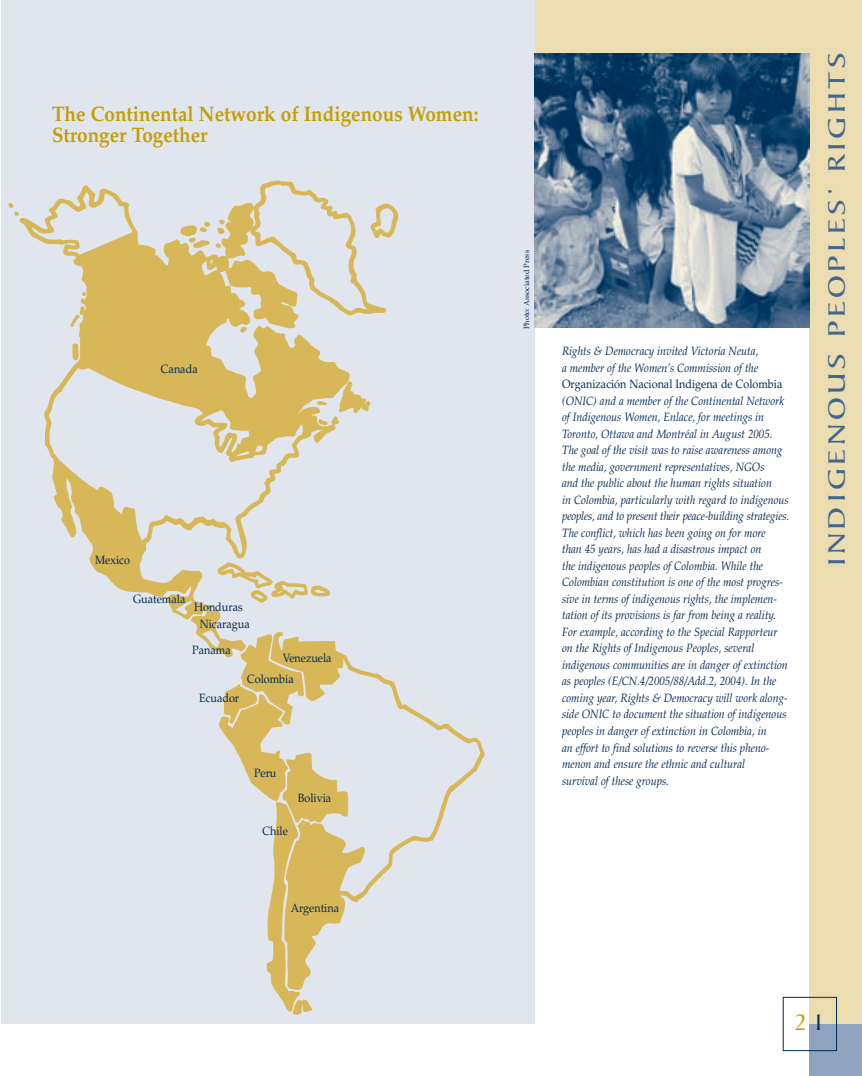
<style>
.page{position:relative;width:862px;height:1076px;background:#fff}
.page>*{position:absolute;margin:0;border:0;box-sizing:border-box;transform-origin:0 0}
.t1{font:25.5px "Baker Signet";letter-spacing:.105em;color:#42668d;scale:1.3 1}
.t2{font:24px "Baker Signet";color:#c39f06}
.t3{font:700 21px/21px "Palatino";color:#c39f06;scale:.9 1}
.t4{font:italic 12px/16.5px "Palatino";color:#002954;scale:.9 1}
.t5{font:12px "Palatino";color:#002954;scale:.9 1}
.t6{font:7.5px "Palatino";color:#002954}
.s1{color:#002954}
</style>
<div class="page">
<div style="left:1px;top:0;width:533px;height:1023px;background:#e1e5ee"></div>
<div style="left:534px;top:0;width:316px;height:56px;background:#ecddb0"></div>
<div style="left:809px;top:0;width:52px;height:1075px;background:#ecddb0"></div>
<div style="left:809px;top:1023px;width:52px;height:52px;background:#8fa3bf"></div>
<img style="left:534px;top:53px;width:275px;height:275px">
<img style="left:8px;top:180px;width:477px;height:835px">
<svg style="left:78px;top:205px;width:269px;height:190px"></svg>
<h3 class="t3" style="left:52px;top:106px;width:475px">The Continental Network of Indigenous Women:<br>Stronger Together</h3>
<p class="t5" style="left:161px;top:364px;width:42px">Canada</p>
<p class="t5" style="left:95px;top:555px;width:40px">Mexico</p>
<p class="t5" style="left:133px;top:594px;width:60px">Guatemala</p>
<p class="t5" style="left:194px;top:602px;width:55px">Honduras</p>
<p class="t5" style="left:200px;top:619px;width:57px">Nicaragua</p>
<p class="t5" style="left:192px;top:645px;width:44px">Panama</p>
<p class="t5" style="left:283px;top:653px;width:56px">Venezuela</p>
<p class="t5" style="left:199px;top:693px;width:46px">Ecuador</p>
<p class="t5" style="left:247px;top:674px;width:53px">Colombia</p>
<p class="t5" style="left:254px;top:767px;width:26px">Peru</p>
<p class="t5" style="left:262px;top:826px;width:30px">Chile</p>
<p class="t5" style="left:298px;top:792px;width:39px">Bolivia</p>
<p class="t5" style="left:290px;top:902px;width:55px">Argentina</p>
<p class="t6" style="left:523px;top:329px;width:80px;rotate:-90deg">Photo: Associated Press</p>
<p class="t4" style="left:562px;top:344px;width:219px">Rights &amp; Democracy invited Victoria Neuta, a member of the Women’s Commission of the</p>
<p class="t5" style="left:562px;top:379px;width:246px">Organización Nacional Indigena de Colombia</p>
<p class="t4" style="left:562px;top:393px;width:254px">(ONIC) and a member of the Continental Network of Indigenous Women, Enlace, for meetings in Toronto, Ottawa and Montréal in August 2005.<br>The goal of the visit was to raise awareness among the media, government representatives, NGOs<br>and the public about the human rights situation<br>in Colombia, particularly with regard to indigenous peoples, and to present their peace-building strategies.<br>The conflict, which has been going on for more<br>than 45 years, has had a disastrous impact on<br>the indigenous peoples of Colombia. While the Colombian constitution is one of the most progres&shy;sive in terms of indigenous rights, the implemen&shy;tation of its provisions is far from being a reality.<br>For example, according to the Special Rapporteur on the Rights of Indigenous Peoples, several indigenous communities are in danger of extinction as peoples (E/CN.4/2005/88/Add.2, 2004). In the coming year, Rights &amp; Democracy will work along&shy;side ONIC to document the situation of indigenous peoples in danger of extinction in Colombia, in<br>an effort to find solutions to reverse this pheno&shy;menon and ensure the ethnic and cultural<br>survival of these groups.</p>
<h1 class="t1" style="left:826px;top:565px;width:396px;rotate:-90deg">INDIGENOUS PEOPLES’ RIGHTS</h1>
<h2 class="t2" style="left:794px;top:1012px;width:28px">2 <span class="s1">1</span></h2>
</div>
